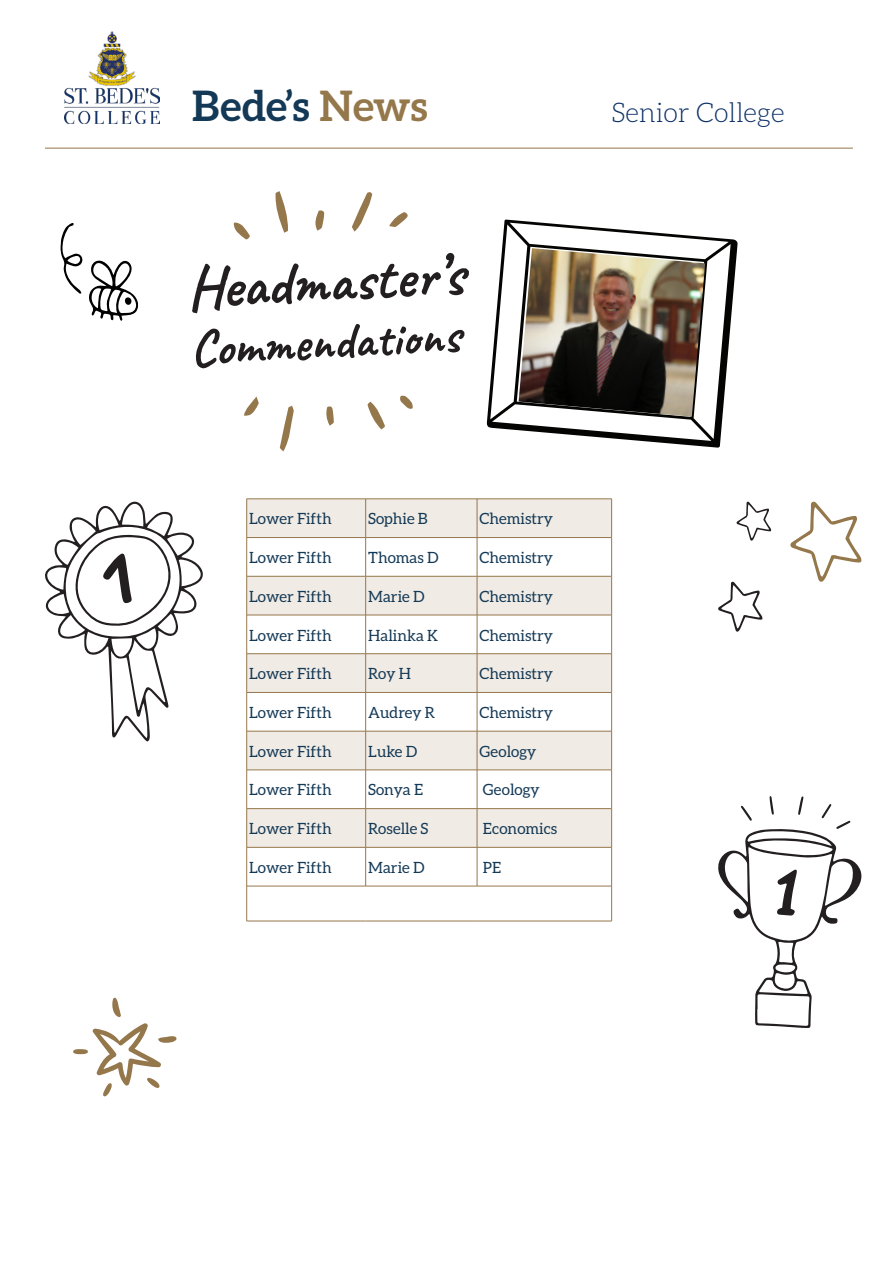
<style>
.page{position:relative;width:893px;height:1263px;background:#fff}
.page>*{position:absolute;margin:0;border:0;box-sizing:border-box;transform-origin:0 0}
.t1{font:700 60.45px "Caveat";color:#231f20}
.t2{font:700 50.7px "Caveat";color:#231f20}
.t3{font:700 42px "Aleo";color:#143956}
.t4{font:300 27.15px "Aleo";color:#0d3166}
.t5{font:15.45px "Aleo";color:#143956}
.s1{color:#95774c}
</style>
<div class="page">
<img style="left:65px;top:31px;width:95px;height:92px">
<hr style="left:45px;top:148px;width:808px;height:1px;background:#95774c">
<svg style="left:275px;top:191px;width:13px;height:42px"></svg>
<svg style="left:352px;top:192px;width:20px;height:40px"></svg>
<svg style="left:315px;top:210px;width:9px;height:21px"></svg>
<svg style="left:234px;top:222px;width:16px;height:17px"></svg>
<svg style="left:389px;top:212px;width:19px;height:15px"></svg>
<svg style="left:280px;top:406px;width:14px;height:45px"></svg>
<svg style="left:367px;top:402px;width:18px;height:27px"></svg>
<svg style="left:244px;top:396px;width:15px;height:20px"></svg>
<svg style="left:326px;top:406px;width:8px;height:20px"></svg>
<svg style="left:400px;top:395px;width:13px;height:14px"></svg>
<svg style="left:45px;top:501px;width:158px;height:241px"></svg>
<svg style="left:718px;top:796px;width:144px;height:232px"></svg>
<svg style="left:790px;top:501px;width:72px;height:81px"></svg>
<svg style="left:718px;top:581px;width:44px;height:51px"></svg>
<svg style="left:736px;top:501px;width:35px;height:40px"></svg>
<svg style="left:112px;top:997px;width:9px;height:20px"></svg>
<svg style="left:73px;top:1023px;width:104px;height:74px"></svg>
<svg style="left:487px;top:219px;width:250px;height:229px"></svg>
<img style="left:519px;top:248px;width:186px;height:169px">
<svg style="left:60px;top:223px;width:78px;height:98px"></svg>
<svg style="left:247px;top:500px;width:364px;height:347px;fill:#f0ebe4"></svg>
<hr style="left:247px;top:499px;width:119px;height:1px;background:#95774c">
<hr style="left:366px;top:499px;width:111px;height:1px;background:#95774c">
<hr style="left:365px;top:499px;width:1px;height:38px;background:#95774c">
<hr style="left:477px;top:499px;width:135px;height:1px;background:#95774c">
<hr style="left:477px;top:499px;width:1px;height:38px;background:#95774c">
<hr style="left:611px;top:499px;width:1px;height:38px;background:#95774c">
<hr style="left:247px;top:537px;width:119px;height:1px;background:#95774c">
<hr style="left:366px;top:537px;width:111px;height:1px;background:#95774c">
<hr style="left:365px;top:538px;width:1px;height:38px;background:#95774c">
<hr style="left:477px;top:537px;width:135px;height:1px;background:#95774c">
<hr style="left:477px;top:538px;width:1px;height:38px;background:#95774c">
<hr style="left:611px;top:538px;width:1px;height:38px;background:#95774c">
<hr style="left:247px;top:576px;width:119px;height:1px;background:#95774c">
<hr style="left:366px;top:576px;width:111px;height:1px;background:#95774c">
<hr style="left:365px;top:576px;width:1px;height:39px;background:#95774c">
<hr style="left:477px;top:576px;width:135px;height:1px;background:#95774c">
<hr style="left:477px;top:576px;width:1px;height:39px;background:#95774c">
<hr style="left:611px;top:576px;width:1px;height:39px;background:#95774c">
<hr style="left:247px;top:615px;width:119px;height:1px;background:#95774c">
<hr style="left:366px;top:615px;width:111px;height:1px;background:#95774c">
<hr style="left:365px;top:615px;width:1px;height:39px;background:#95774c">
<hr style="left:477px;top:615px;width:135px;height:1px;background:#95774c">
<hr style="left:477px;top:615px;width:1px;height:39px;background:#95774c">
<hr style="left:611px;top:615px;width:1px;height:39px;background:#95774c">
<hr style="left:247px;top:653px;width:119px;height:1px;background:#95774c">
<hr style="left:366px;top:653px;width:111px;height:1px;background:#95774c">
<hr style="left:365px;top:654px;width:1px;height:38px;background:#95774c">
<hr style="left:477px;top:653px;width:135px;height:1px;background:#95774c">
<hr style="left:477px;top:654px;width:1px;height:38px;background:#95774c">
<hr style="left:611px;top:654px;width:1px;height:38px;background:#95774c">
<hr style="left:247px;top:692px;width:119px;height:1px;background:#95774c">
<hr style="left:366px;top:692px;width:111px;height:1px;background:#95774c">
<hr style="left:365px;top:692px;width:1px;height:39px;background:#95774c">
<hr style="left:477px;top:692px;width:135px;height:1px;background:#95774c">
<hr style="left:477px;top:692px;width:1px;height:39px;background:#95774c">
<hr style="left:611px;top:692px;width:1px;height:39px;background:#95774c">
<hr style="left:247px;top:731px;width:119px;height:1px;background:#95774c">
<hr style="left:366px;top:731px;width:111px;height:1px;background:#95774c">
<hr style="left:365px;top:731px;width:1px;height:39px;background:#95774c">
<hr style="left:477px;top:731px;width:135px;height:1px;background:#95774c">
<hr style="left:477px;top:731px;width:1px;height:39px;background:#95774c">
<hr style="left:611px;top:731px;width:1px;height:39px;background:#95774c">
<hr style="left:247px;top:770px;width:119px;height:1px;background:#95774c">
<hr style="left:366px;top:770px;width:111px;height:1px;background:#95774c">
<hr style="left:365px;top:770px;width:1px;height:38px;background:#95774c">
<hr style="left:477px;top:770px;width:135px;height:1px;background:#95774c">
<hr style="left:477px;top:770px;width:1px;height:38px;background:#95774c">
<hr style="left:611px;top:770px;width:1px;height:38px;background:#95774c">
<hr style="left:247px;top:808px;width:119px;height:1px;background:#95774c">
<hr style="left:366px;top:808px;width:111px;height:1px;background:#95774c">
<hr style="left:365px;top:809px;width:1px;height:38px;background:#95774c">
<hr style="left:477px;top:808px;width:135px;height:1px;background:#95774c">
<hr style="left:477px;top:809px;width:1px;height:38px;background:#95774c">
<hr style="left:611px;top:809px;width:1px;height:38px;background:#95774c">
<hr style="left:247px;top:847px;width:119px;height:1px;background:#95774c">
<hr style="left:366px;top:847px;width:111px;height:1px;background:#95774c">
<hr style="left:365px;top:847px;width:1px;height:39px;background:#95774c">
<hr style="left:477px;top:847px;width:135px;height:1px;background:#95774c">
<hr style="left:477px;top:847px;width:1px;height:39px;background:#95774c">
<hr style="left:611px;top:847px;width:1px;height:39px;background:#95774c">
<hr style="left:247px;top:886px;width:119px;height:1px;background:#95774c">
<hr style="left:366px;top:886px;width:111px;height:1px;background:#95774c">
<hr style="left:477px;top:886px;width:135px;height:1px;background:#95774c">
<hr style="left:246px;top:499px;width:1px;height:38px;background:#95774c">
<hr style="left:246px;top:538px;width:1px;height:38px;background:#95774c">
<hr style="left:246px;top:576px;width:1px;height:39px;background:#95774c">
<hr style="left:246px;top:615px;width:1px;height:39px;background:#95774c">
<hr style="left:246px;top:654px;width:1px;height:38px;background:#95774c">
<hr style="left:246px;top:692px;width:1px;height:39px;background:#95774c">
<hr style="left:246px;top:731px;width:1px;height:39px;background:#95774c">
<hr style="left:246px;top:770px;width:1px;height:38px;background:#95774c">
<hr style="left:246px;top:809px;width:1px;height:38px;background:#95774c">
<hr style="left:246px;top:847px;width:1px;height:39px;background:#95774c">
<hr style="left:246px;top:886px;width:1px;height:35px;background:#95774c">
<hr style="left:611px;top:886px;width:1px;height:35px;background:#95774c">
<hr style="left:247px;top:921px;width:119px;height:1px;background:#95774c">
<hr style="left:366px;top:921px;width:111px;height:1px;background:#95774c">
<hr style="left:477px;top:921px;width:135px;height:1px;background:#95774c">
<p class="t3" style="left:192px;top:81px;width:237px">Bede’s <span class="s1">News</span></p>
<p class="t1" style="left:184px;top:250px;width:279px;rotate:-3deg">Headmaster’s</p>
<p class="t2" style="left:188px;top:317px;width:272px;rotate:-3deg">Commendations</p>
<p class="t4" style="left:611px;top:97px;width:175px">Senior College</p>
<p class="t5" style="left:249px;top:510px;width:84px">Lower Fifth</p>
<p class="t5" style="left:368px;top:510px;width:61px">Sophie B</p>
<p class="t5" style="left:480px;top:510px;width:75px">Chemistry</p>
<p class="t5" style="left:249px;top:549px;width:84px">Lower Fifth</p>
<p class="t5" style="left:368px;top:549px;width:72px">Thomas D</p>
<p class="t5" style="left:480px;top:549px;width:75px">Chemistry</p>
<p class="t5" style="left:249px;top:588px;width:84px">Lower Fifth</p>
<p class="t5" style="left:368px;top:588px;width:58px">Marie D</p>
<p class="t5" style="left:480px;top:588px;width:75px">Chemistry</p>
<p class="t5" style="left:249px;top:626px;width:84px">Lower Fifth</p>
<p class="t5" style="left:368px;top:626px;width:72px">Halinka K</p>
<p class="t5" style="left:480px;top:626px;width:75px">Chemistry</p>
<p class="t5" style="left:249px;top:665px;width:84px">Lower Fifth</p>
<p class="t5" style="left:368px;top:665px;width:44px">Roy H</p>
<p class="t5" style="left:480px;top:665px;width:75px">Chemistry</p>
<p class="t5" style="left:249px;top:704px;width:84px">Lower Fifth</p>
<p class="t5" style="left:368px;top:704px;width:69px">Audrey R</p>
<p class="t5" style="left:480px;top:704px;width:75px">Chemistry</p>
<p class="t5" style="left:249px;top:742px;width:84px">Lower Fifth</p>
<p class="t5" style="left:368px;top:742px;width:51px">Luke D</p>
<p class="t5" style="left:480px;top:742px;width:58px">Geology</p>
<p class="t5" style="left:249px;top:781px;width:84px">Lower Fifth</p>
<p class="t5" style="left:368px;top:781px;width:57px">Sonya E</p>
<p class="t5" style="left:483px;top:781px;width:58px">Geology</p>
<p class="t5" style="left:249px;top:820px;width:84px">Lower Fifth</p>
<p class="t5" style="left:368px;top:820px;width:62px">Roselle S</p>
<p class="t5" style="left:483px;top:820px;width:76px">Economics</p>
<p class="t5" style="left:249px;top:859px;width:84px">Lower Fifth</p>
<p class="t5" style="left:368px;top:859px;width:58px">Marie D</p>
<p class="t5" style="left:483px;top:859px;width:20px">PE</p>
</div>
